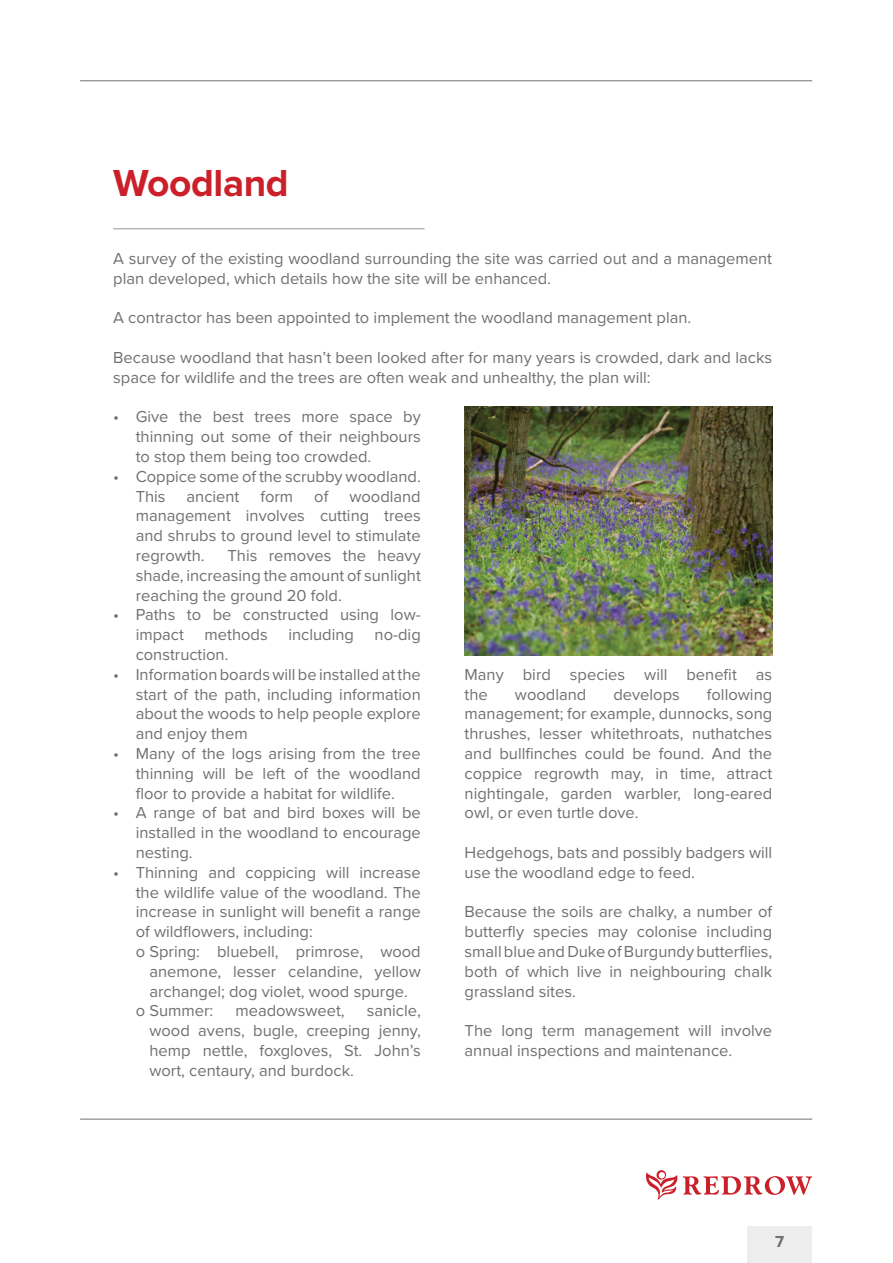
<style>
.page{position:relative;width:893px;height:1263px;background:#fff}
.page>*{position:absolute;margin:0;border:0;box-sizing:border-box;transform-origin:0 0}
.t1{font:700 39px "Proxima Nova";letter-spacing:-.01em;color:#cb202a}
.t2{font:16.5px/19.8px "Proxima Nova";color:#717070;text-align:justify}
.t3{font:700 16.5px "Proxima Nova";color:#717070}
</style>
<div class="page">
<svg style="left:646px;top:1170px;width:166px;height:29px"></svg>
<hr style="left:80px;top:1119px;width:732px;height:1px;background:#717070">
<hr style="left:80px;top:81px;width:732px;height:1px;background:#717070">
<div style="left:747px;top:1226px;width:65px;height:37px;background:#ededee"></div>
<hr style="left:113px;top:228px;width:312px;height:1px;background:#b7b7b7">
<img style="left:465px;top:406px;width:307px;height:250px">
<p class="t1" style="left:113px;top:154px;width:177px">Woodland</p>
<p class="t2" style="left:113px;top:248px;width:660px">A survey of the existing woodland surrounding the site was carried out and a management plan developed, which details how the site will be enhanced.</p>
<p class="t2" style="left:113px;top:307px;width:580px">A contractor has been appointed to implement the woodland management plan.</p>
<p class="t2" style="left:113px;top:347px;width:660px">Because woodland that hasn’t been looked after for many years is crowded, dark and lacks space for wildlife and the trees are often weak and unhealthy, the plan will:</p>
<p class="t2" style="left:136px;top:406px;width:287px;text-indent:-22px">• Give the best trees more space by thinning out some of their neighbours to stop them being too crowded.</p>
<p class="t2" style="left:136px;top:466px;width:287px;text-indent:-22px">• Coppice some of the scrubby woodland.<br>This</p>
<p class="t2" style="left:187px;top:485px;width:54px">ancient</p>
<p class="t2" style="left:260px;top:485px;width:34px">form</p>
<p class="t2" style="left:314px;top:485px;width:16px">of</p>
<p class="t2" style="left:136px;top:485px;width:287px;text-indent:214px">woodland management involves cutting trees and shrubs to ground level to stimulate regrowth.</p>
<p class="t2" style="left:136px;top:545px;width:287px;text-indent:92px">This removes the heavy shade, increasing the amount of sunlight reaching the ground 20 fold.</p>
<p class="t2" style="left:136px;top:604px;width:287px;text-indent:-22px">• Paths to be constructed using low&shy;impact</p>
<p class="t2" style="left:205px;top:624px;width:65px">methods</p>
<p class="t2" style="left:288px;top:624px;width:67px">including</p>
<p class="t2" style="left:375px;top:624px;width:48px">no-dig</p>
<p class="t2" style="left:136px;top:644px;width:94px">construction.</p>
<p class="t2" style="left:136px;top:664px;width:287px;text-indent:-22px">• Information boards will be installed at the start of the path, including information about the woods to help people explore and enjoy them</p>
<p class="t2" style="left:136px;top:743px;width:287px;text-indent:-22px">• Many of the logs arising from the tree thinning will be left of the woodland floor to provide a habitat for wildlife.</p>
<p class="t2" style="left:136px;top:802px;width:287px;text-indent:-22px">• A range of bat and bird boxes will be installed in the woodland to encourage nesting.</p>
<p class="t2" style="left:136px;top:862px;width:287px;text-indent:-22px">• Thinning and coppicing will increase the wildlife value of the woodland. The increase in sunlight will benefit a range of wildflowers, including:</p>
<p class="t2" style="left:149px;top:941px;width:273px;text-indent:-14px">o Spring: bluebell, primrose, wood anemone, lesser celandine, yellow archangel; dog violet, wood spurge.</p>
<p class="t2" style="left:136px;top:1000px;width:79px">o Summer:</p>
<p class="t2" style="left:235px;top:1000px;width:111px">meadowsweet,</p>
<p class="t2" style="left:465px;top:664px;width:309px">Many bird species will benefit as the</p>
<p class="t2" style="left:465px;top:683px;width:309px;text-indent:242px">following management; for example, dunnocks, song thrushes, lesser whitethroats, nuthatches and bullfinches could be found. And the coppice regrowth may, in time, attract nightingale, garden warbler, long-eared owl, or even turtle dove.</p>
<p class="t2" style="left:465px;top:842px;width:309px">Hedgehogs, bats and possibly badgers will use the woodland edge to feed.</p>
<p class="t2" style="left:465px;top:901px;width:309px">Because the soils are chalky, a number of butterfly species may colonise including small blue and Duke of Burgundy butterflies, both of which live in neighbouring chalk grassland sites.</p>
<p class="t2" style="left:465px;top:1020px;width:309px">The long term management will involve annual inspections and maintenance.</p>
<p class="t2" style="left:515px;top:683px;width:73px">woodland</p>
<p class="t2" style="left:613px;top:683px;width:68px">develops</p>
<p class="t2" style="left:149px;top:1000px;width:273px;text-indent:217px">sanicle, wood avens, bugle, creeping jenny, hemp nettle, foxgloves, St. John’s wort, centaury, and burdock.</p>
<p class="t3" style="left:775px;top:1229px;width:10px">7</p>
</div>
